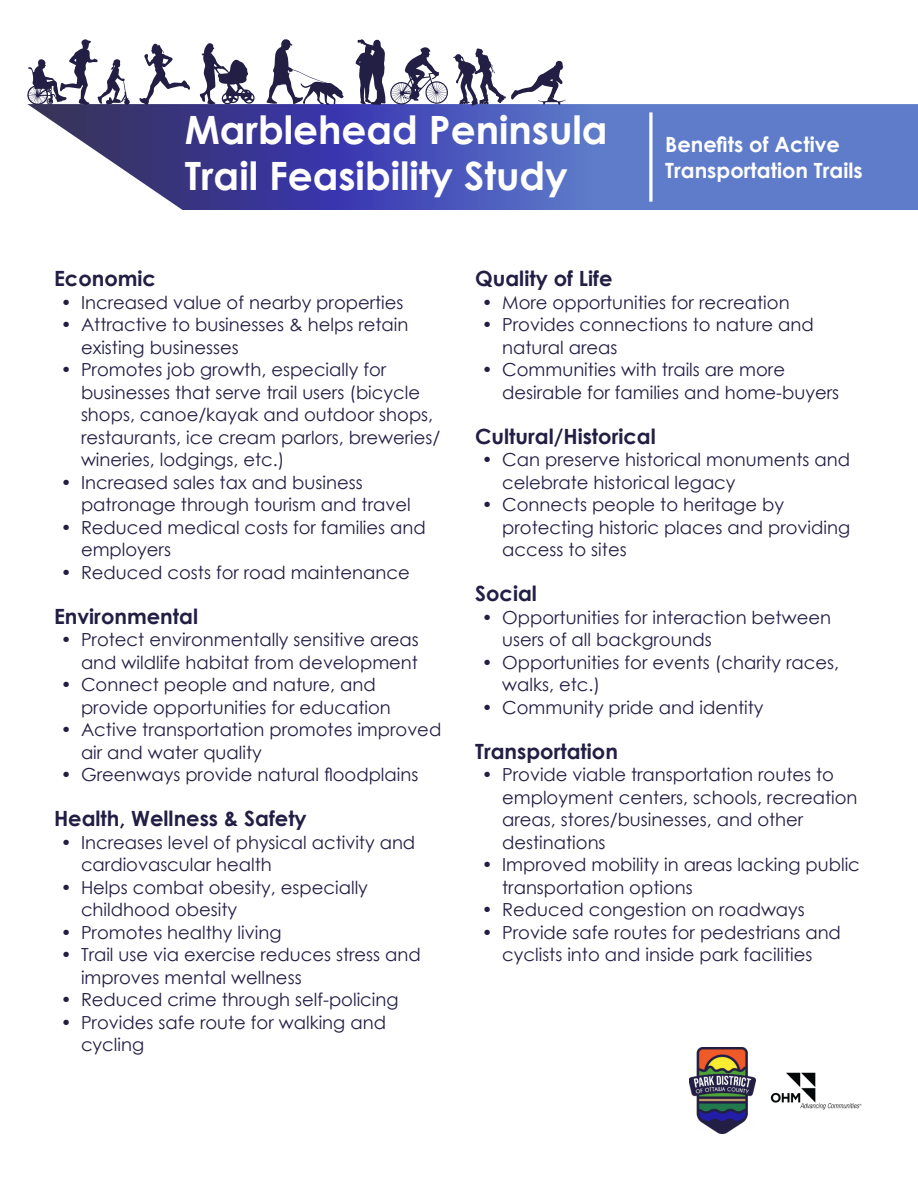
<style>
.page{position:relative;width:918px;height:1188px;background:#fff}
.page>*{position:absolute;margin:0;border:0;box-sizing:border-box;transform-origin:0 0}
.Divider_Numbers{font:700 39px/46.8px "Century Gothic";color:#fff}
.t1{font:700 21px "Century Gothic";color:#221e44}
.Divider_Chapter_Name{font:700 21px/25.2px "Century Gothic";color:#fff}
.t2{font:18px/22.5px "Century Gothic";color:#221e44}
</style>
<div class="page">
<img style="left:689px;top:1048px;width:67px;height:86px">
<svg style="left:30px;top:104px;width:888px;height:106px;background:#5c6ab9"></svg>
<svg style="left:649px;top:112px;width:4px;height:90px"></svg>
<svg style="left:267px;top:39px;width:77px;height:66px"></svg>
<svg style="left:139px;top:43px;width:51px;height:62px"></svg>
<svg style="left:200px;top:43px;width:55px;height:62px"></svg>
<svg style="left:27px;top:39px;width:103px;height:67px"></svg>
<svg style="left:356px;top:39px;width:210px;height:67px"></svg>
<img style="left:770px;top:1072px;width:92px;height:38px">
<p class="Divider_Numbers" style="left:185px;top:104px;width:424px">Marblehead Peninsula<br>Trail Feasibility Study</p>
<p class="Divider_Chapter_Name" style="left:665px;top:131px;width:199px">Benefits of Active<br>Transportation Trails</p>
<p class="t1" style="left:54px;top:263px;width:104px">Economic</p>
<p class="t2" style="left:61px;top:291px;width:344px">• Increased value of nearby properties</p>
<p class="t2" style="left:81px;top:313px;width:329px;text-indent:-20px">• Attractive to businesses &amp; helps retain existing businesses</p>
<p class="t2" style="left:81px;top:358px;width:361px;text-indent:-20px">• Promotes job growth, especially for businesses that serve trail users (bicycle shops, canoe/kayak and outdoor shops, restaurants, ice cream parlors, breweries/ wineries, lodgings, etc.)</p>
<p class="t2" style="left:81px;top:471px;width:331px;text-indent:-20px">• Increased sales tax and business patronage through tourism and travel</p>
<p class="t2" style="left:81px;top:516px;width:346px;text-indent:-20px">• Reduced medical costs for families and employers</p>
<p class="t2" style="left:61px;top:561px;width:351px">• Reduced costs for road maintenance</p>
<p class="t1" style="left:54px;top:600px;width:146px">Environmental</p>
<p class="t2" style="left:61px;top:628px;width:360px;text-align:right">• Protect environmentally sensitive areas and wildlife habitat from development</p>
<p class="t2" style="left:81px;top:673px;width:311px;text-indent:-20px">• Connect people and nature, and provide opportunities for education</p>
<p class="t2" style="left:81px;top:718px;width:362px;text-indent:-20px">• Active transportation promotes improved air and water quality</p>
<p class="t2" style="left:61px;top:763px;width:359px">• Greenways provide natural floodplains</p>
<p class="t1" style="left:54px;top:803px;width:254px">Health, Wellness &amp; Safety</p>
<p class="t2" style="left:81px;top:831px;width:336px;text-indent:-20px">• Increases level of physical activity and cardiovascular health</p>
<p class="t2" style="left:81px;top:876px;width:288px;text-indent:-20px">• Helps combat obesity, especially childhood obesity</p>
<p class="t2" style="left:61px;top:921px;width:222px">• Promotes healthy living</p>
<p class="t2" style="left:81px;top:943px;width:341px;text-indent:-20px">• Trail use via exercise reduces stress and improves mental wellness</p>
<p class="t2" style="left:61px;top:988px;width:339px">• Reduced crime through self-policing</p>
<p class="t2" style="left:81px;top:1011px;width:307px;text-indent:-20px">• Provides safe route for walking and cycling</p>
<p class="t1" style="left:475px;top:263px;width:139px">Quality of Life</p>
<p class="t2" style="left:482px;top:291px;width:309px">• More opportunities for recreation</p>
<p class="t2" style="left:502px;top:313px;width:313px;text-indent:-20px">• Provides connections to nature and natural areas</p>
<p class="t2" style="left:502px;top:358px;width:338px;text-indent:-20px">• Communities with trails are more desirable for families and home-buyers</p>
<p class="t1" style="left:475px;top:420px;width:182px">Cultural/Historical</p>
<p class="t2" style="left:502px;top:448px;width:349px;text-indent:-20px">• Can preserve historical monuments and celebrate historical legacy</p>
<p class="t2" style="left:502px;top:493px;width:349px;text-indent:-20px">• Connects people to heritage by protecting historic places and providing access to sites</p>
<p class="t1" style="left:475px;top:578px;width:63px">Social</p>
<p class="t2" style="left:502px;top:606px;width:330px;text-indent:-20px">• Opportunities for interaction between users of all backgrounds</p>
<p class="t2" style="left:502px;top:651px;width:339px;text-indent:-20px">• Opportunities for events (charity races, walks, etc.)</p>
<p class="t2" style="left:482px;top:696px;width:283px">• Community pride and identity</p>
<p class="t1" style="left:475px;top:735px;width:144px">Transportation</p>
<p class="t2" style="left:502px;top:763px;width:357px;text-indent:-20px">• Provide viable transportation routes to employment centers, schools, recreation areas, stores/businesses, and other destinations</p>
<p class="t2" style="left:502px;top:853px;width:359px;text-indent:-20px">• Improved mobility in areas lacking public transportation options</p>
<p class="t2" style="left:482px;top:898px;width:324px">• Reduced congestion on roadways</p>
<p class="t2" style="left:482px;top:921px;width:361px;text-align:center">• Provide safe routes for pedestrians and cyclists into and inside park facilities</p>
</div>
